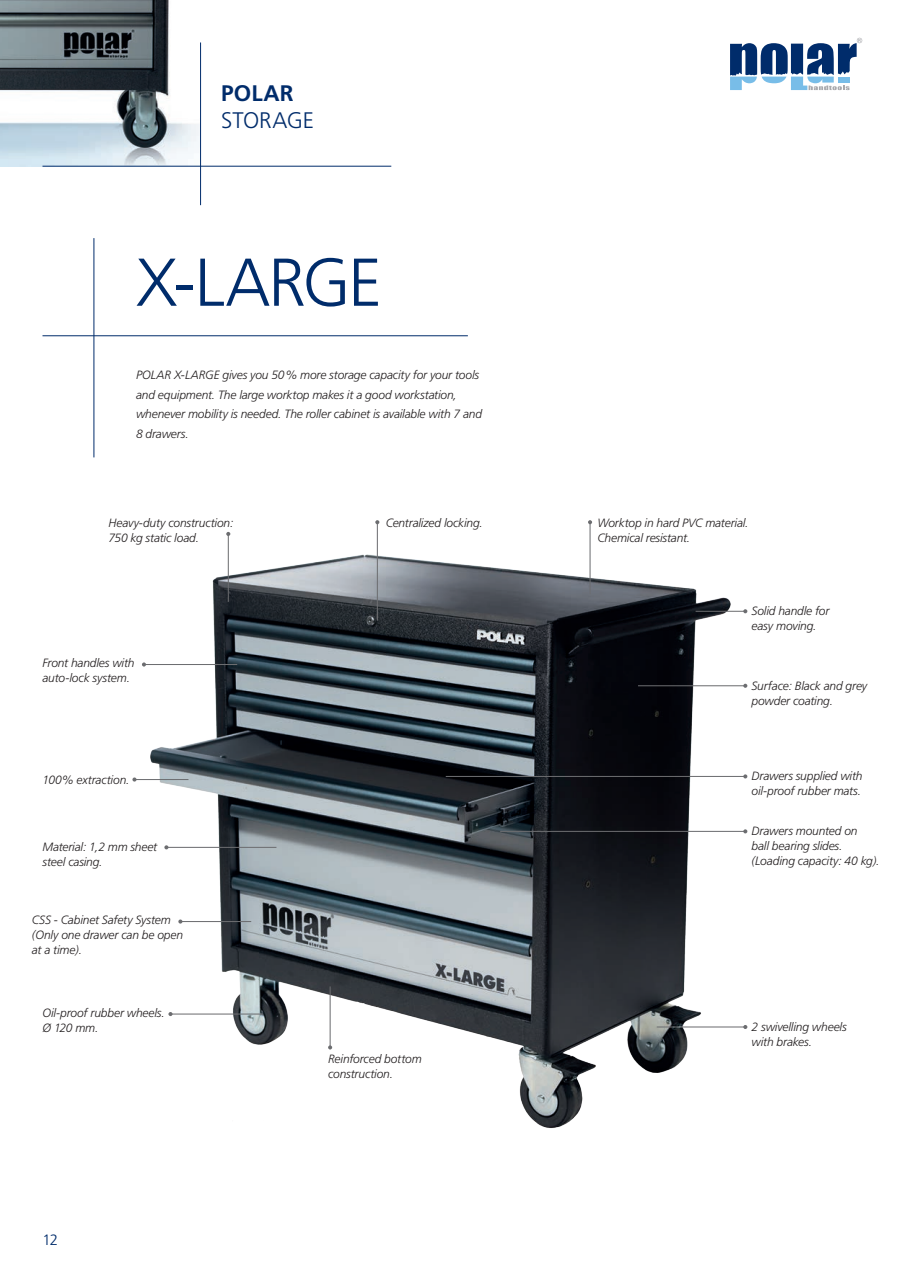
<style>
.page{position:relative;width:923px;height:1263px;background:#fff}
.page>*{position:absolute;margin:0;border:0;box-sizing:border-box;transform-origin:0 0}
.t1{font:300 67.5px "Frutiger";letter-spacing:-.035em;color:#002c6b}
.t2{font:300 22.5px "Frutiger";letter-spacing:-.005em;color:#002c6b}
.t3{font:700 22.5px "Frutiger";letter-spacing:.01em;color:#002c6b}
.t4{font:300 15px "Frutiger";color:#002c6b}
.t5{font:italic 300 12px/15px "Frutiger";letter-spacing:-.015em;color:#231f20}
</style>
<div class="page">
<img style="left:0;top:0;width:200px;height:167px">
<img style="left:133px;top:546px;width:615px;height:582px">
<hr style="left:589px;top:522px;width:1px;height:72px;background:#6c6d70">
<svg style="left:588px;top:520px;width:4px;height:4px"></svg>
<hr style="left:228px;top:534px;width:1px;height:68px;background:#6c6d70">
<svg style="left:226px;top:532px;width:4px;height:4px"></svg>
<hr style="left:377px;top:522px;width:1px;height:98px;background:#6c6d70">
<svg style="left:375px;top:520px;width:4px;height:4px"></svg>
<hr style="left:500px;top:831px;width:245px;height:1px;background:#6c6d70">
<svg style="left:743px;top:829px;width:4px;height:4px"></svg>
<hr style="left:638px;top:685px;width:107px;height:1px;background:#6c6d70">
<svg style="left:743px;top:684px;width:4px;height:4px"></svg>
<hr style="left:695px;top:611px;width:50px;height:1px;background:#6c6d70">
<svg style="left:743px;top:609px;width:4px;height:4px"></svg>
<hr style="left:446px;top:776px;width:299px;height:1px;background:#6c6d70">
<svg style="left:743px;top:774px;width:4px;height:4px"></svg>
<hr style="left:656px;top:1026px;width:89px;height:1px;background:#6c6d70">
<svg style="left:743px;top:1025px;width:4px;height:4px"></svg>
<hr style="left:329px;top:986px;width:2px;height:61px;background:#6c6d70">
<svg style="left:328px;top:1045px;width:4px;height:4px"></svg>
<hr style="left:180px;top:921px;width:71px;height:1px;background:#6c6d70">
<svg style="left:178px;top:919px;width:4px;height:4px"></svg>
<hr style="left:144px;top:664px;width:93px;height:1px;background:#6c6d70">
<svg style="left:142px;top:662px;width:4px;height:4px"></svg>
<svg style="left:730px;top:38px;width:132px;height:52px"></svg>
<hr style="left:200px;top:42px;width:1px;height:163px;background:#002c6b">
<hr style="left:42px;top:166px;width:349px;height:1px;background:#002c6b">
<hr style="left:94px;top:238px;width:1px;height:219px;background:#002c6b">
<hr style="left:42px;top:335px;width:426px;height:1px;background:#002c6b">
<hr style="left:166px;top:847px;width:110px;height:1px;background:#6c6d70">
<svg style="left:164px;top:845px;width:4px;height:4px"></svg>
<hr style="left:134px;top:779px;width:54px;height:1px;background:#6c6d70">
<svg style="left:132px;top:777px;width:4px;height:4px"></svg>
<hr style="left:170px;top:1013px;width:93px;height:1px;background:#6c6d70">
<svg style="left:168px;top:1012px;width:4px;height:4px"></svg>
<h2 class="t3" style="left:221px;top:80px;width:74px">POLAR</h2>
<h2 class="t2" style="left:221px;top:108px;width:94px">STORAGE</h2>
<h1 class="t1" style="left:136px;top:244px;width:247px">X-LARGE</h1>
<p class="t5" style="left:136px;top:366px;width:347px;line-height:19.5px">POLAR X-LARGE gives you 50 % more storage capacity for your tools and equipment. The large worktop makes it a good workstation, whenever mobility is needed. The roller cabinet is available with 7 and 8 drawers.</p>
<p class="t5" style="left:108px;top:515px;width:127px">Heavy-duty construction:<br>750 kg static load.</p>
<p class="t5" style="left:42px;top:656px;width:94px">Front handles with auto-lock system.</p>
<p class="t5" style="left:42px;top:772px;width:88px">100% extraction.</p>
<p class="t5" style="left:42px;top:840px;width:116px">Material: 1,2 mm sheet steel casing.</p>
<p class="t5" style="left:32px;top:913px;width:153px">CSS - Cabinet Safety System (Only one drawer can be open at a time).</p>
<p class="t5" style="left:42px;top:1005px;width:124px">Oil-proof rubber wheels.<br>Ø 120 mm.</p>
<p class="t4" style="left:42px;top:1231px;width:17px">12</p>
<p class="t5" style="left:386px;top:515px;width:99px">Centralized locking.</p>
<p class="t5" style="left:328px;top:1051px;width:95px">Reinforced bottom construction.</p>
<p class="t5" style="left:597px;top:515px;width:153px">Worktop in hard PVC material.<br>Chemical resistant.</p>
<p class="t5" style="left:751px;top:604px;width:79px">Solid handle for easy moving.</p>
<p class="t5" style="left:751px;top:678px;width:117px">Surface: Black and grey powder coating.</p>
<p class="t5" style="left:751px;top:769px;width:113px">Drawers supplied with oil-proof rubber mats.</p>
<p class="t5" style="left:751px;top:824px;width:130px">Drawers mounted on<br>ball bearing slides. (Loading capacity: 40 kg).</p>
<p class="t5" style="left:751px;top:1019px;width:97px">2 swivelling wheels with brakes.</p>
</div>
